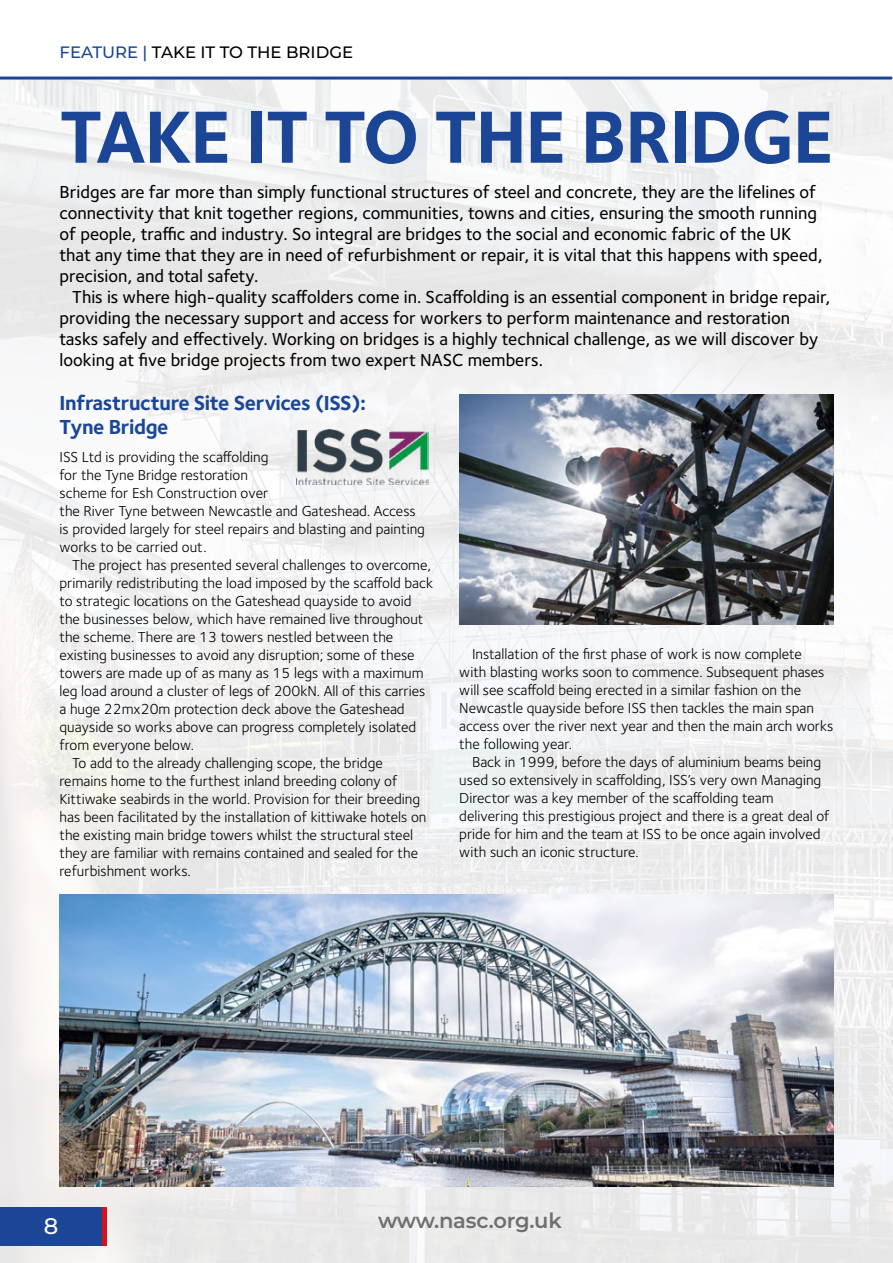
<style>
.page{position:relative;width:893px;height:1263px;background:#fff}
.page>*{position:absolute;margin:0;border:0;box-sizing:border-box;transform-origin:0 0}
.t1{font:700 76.5px "Foundry Sterling";letter-spacing:-.02em;color:#1b4695}
.t2{font:100 22.5px "Montserrat";color:#fff}
.t3{font:700 21px/24px "Foundry Sterling";letter-spacing:-.02em;color:#1b4695}
.t4{font:100 21px "Montserrat";letter-spacing:-.01em;color:#706f6f}
.t5{font:500 18px/21px "Foundry Sterling";color:#000}
.t6{font:100 16.5px "Montserrat";color:#000}
.t7{font:15px/18px "Foundry Sterling";color:#000}
.s1{color:#1b4695}
</style>
<div class="page">
<img style="left:0;top:79px;width:893px;height:1184px">
<hr style="left:0;top:77px;width:891px;height:3px;background:#1b4695">
<div style="left:0;top:1208px;width:102px;height:38px;background:#1b4695"></div>
<div style="left:102px;top:1208px;width:5px;height:38px;background:#d2131d"></div>
<img style="left:459px;top:394px;width:374px;height:230px">
<img style="left:60px;top:894px;width:773px;height:292px">
<img style="left:297px;top:429px;width:132px;height:56px">
<p class="t6" style="left:60px;top:42px;width:295px"><span class="s1">FEATURE |</span> TAKE IT TO THE BRIDGE</p>
<h1 class="t1" style="left:60px;top:91px;width:775px">TAKE IT TO THE BRIDGE</h1>
<p class="t5" style="left:60px;top:182px;width:765px">Bridges are far more than simply functional structures of steel and concrete, they are the lifelines of connectivity that knit together regions, communities, towns and cities, ensuring the smooth running of people, traffic and industry. So integral are bridges to the social and economic fabric of the UK that any time that they are in need of refurbishment or repair, it is vital that this happens with speed, precision, and total safety.</p>
<p class="t5" style="left:60px;top:287px;width:772px;text-indent:13px">This is where high-quality scaffolders come in. Scaffolding is an essential component in bridge repair, providing the necessary support and access for workers to perform maintenance and restoration tasks safely and effectively. Working on bridges is a highly technical challenge, as we will discover by looking at five bridge projects from two expert NASC members.</p>
<h3 class="t3" style="left:60px;top:392px;width:308px">Infrastructure Site Services (ISS):<br>Tyne Bridge</h3>
<p class="t7" style="left:60px;top:448px;width:367px">ISS Ltd is providing the scaffolding<br>for the Tyne Bridge restoration<br>scheme for Esh Construction over<br>the River Tyne between Newcastle and Gateshead. Access is provided largely for steel repairs and blasting and painting works to be carried out.</p>
<p class="t7" style="left:72px;top:556px;width:360px">The project has presented several challenges to overcome,</p>
<p class="t7" style="left:60px;top:574px;width:375px">primarily redistributing the load imposed by the scaffold back</p>
<p class="t7" style="left:60px;top:592px;width:354px">to strategic locations on the Gateshead quayside to avoid</p>
<p class="t7" style="left:60px;top:610px;width:365px">the businesses below, which have remained live throughout</p>
<p class="t7" style="left:60px;top:628px;width:335px">the scheme. There are 13 towers nestled between the</p>
<p class="t7" style="left:60px;top:646px;width:357px">existing businesses to avoid any disruption; some of these</p>
<p class="t7" style="left:60px;top:664px;width:366px">towers are made up of as many as 15 legs with a maximum</p>
<p class="t7" style="left:60px;top:682px;width:367px">leg load around a cluster of legs of 200kN. All of this carries</p>
<p class="t7" style="left:60px;top:700px;width:347px">a huge 22mx20m protection deck above the Gateshead</p>
<p class="t7" style="left:60px;top:718px;width:358px">quayside so works above can progress completely isolated</p>
<p class="t7" style="left:60px;top:736px;width:136px">from everyone below.</p>
<p class="t7" style="left:72px;top:754px;width:312px">To add to the already challenging scope, the bridge</p>
<p class="t7" style="left:60px;top:772px;width:339px">remains home to the furthest inland breeding colony of</p>
<p class="t7" style="left:60px;top:790px;width:362px">Kittiwake seabirds in the world. Provision for their breeding</p>
<p class="t7" style="left:60px;top:808px;width:368px">has been facilitated by the installation of kittiwake hotels on</p>
<p class="t7" style="left:60px;top:826px;width:355px">the existing main bridge towers whilst the structural steel</p>
<p class="t7" style="left:60px;top:844px;width:360px">they are familiar with remains contained and sealed for the</p>
<p class="t7" style="left:60px;top:862px;width:133px">refurbishment works.</p>
<p class="t7" style="left:459px;top:645px;width:376px;text-indent:13px">Installation of the first phase of work is now complete<br>with blasting works soon to commence. Subsequent phases will see scaffold being erected in a similar fashion on the Newcastle quayside before ISS then tackles the main span access over the river next year and then the main arch works the following year.</p>
<p class="t7" style="left:459px;top:753px;width:372px;text-indent:13px">Back in 1999, before the days of aluminium beams being used so extensively in scaffolding, ISS’s very own Managing Director was a key member of the scaffolding team delivering this prestigious project and there is a great deal of pride for him and the team at ISS to be once again involved with such an iconic structure.</p>
<h2 class="t2" style="left:44px;top:1211px;width:16px">8</h2>
<h3 class="t4" style="left:378px;top:1206px;width:185px">www.nasc.org.uk</h3>
</div>
